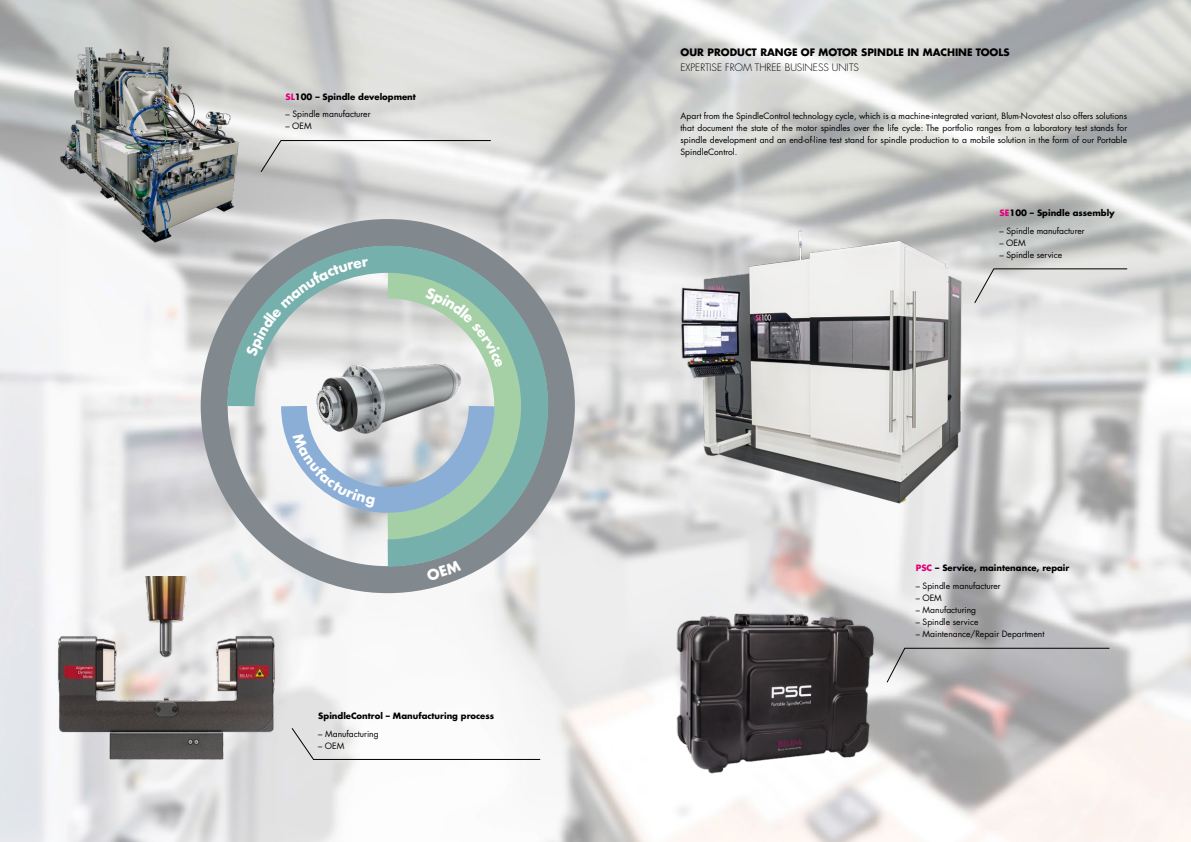
<style>
.page{position:relative;width:1191px;height:842px;background:#fff}
.page>*{position:absolute;margin:0;border:0;box-sizing:border-box;transform-origin:0 0}
.t1{font:700 10px "Futura LT Pro";color:#000}
.t2{font:300 10px "Futura LT Pro";color:#000}
.t3{font:8.5px/12px "Futura LT Pro";color:#000;text-align:justify}
.t4{font:700 8.5px "Futura LT Pro";color:#000}
.s1{color:#e2007a}
</style>
<div class="page">
<img style="left:0;top:0;width:1191px;height:842px">
<img style="left:0;top:48px;width:310px;height:216px">
<img style="left:610px;top:215px;width:456px;height:304px">
<img style="left:635px;top:574px;width:278px;height:218px">
<img style="left:50px;top:587px;width:253px;height:234px">
<img style="left:133px;top:576px;width:63px;height:91px">
<svg style="left:260px;top:140px;width:231px;height:32px"></svg>
<svg style="left:291px;top:727px;width:249px;height:33px"></svg>
<svg style="left:886px;top:648px;width:224px;height:35px;background:#b1b0b3"></svg>
<svg style="left:974px;top:268px;width:153px;height:36px;background:#dadad9"></svg>
<div style="left:201px;top:219px;width:374px;height:374px;border:27px solid #81898f;border-radius:50%"></div>
<svg style="left:214px;top:232px;width:348px;height:348px;background:#aab9b9"></svg>
<svg style="left:426px;top:560px;width:35px;height:21px"></svg>
<svg style="left:425px;top:287px;width:78px;height:81px;background:#b5d1be"></svg>
<svg style="left:268px;top:380px;width:239px;height:146px"></svg>
<svg style="left:246px;top:259px;width:122px;height:97px;background:#a7bcbb"></svg>
<p class="t4" style="left:285px;top:90px;width:132px"><span class="s1">SL</span>100 – Spindle development</p>
<p class="t3" style="left:285px;top:108px;width:87px">– Spindle manufacturer</p>
<p class="t3" style="left:285px;top:120px;width:28px">– OEM</p>
<p class="t4" style="left:318px;top:709px;width:177px">SpindleControl – Manufacturing process</p>
<p class="t3" style="left:318px;top:727px;width:62px">– Manufacturing</p>
<p class="t3" style="left:318px;top:739px;width:28px">– OEM</p>
<p class="t1" style="left:680px;top:45px;width:330px">OUR PRODUCT RANGE OF MOTOR SPINDLE IN MACHINE TOOLS</p>
<p class="t2" style="left:680px;top:61px;width:180px">EXPERTISE FROM THREE BUSINESS UNITS</p>
<p class="t3" style="left:680px;top:110px;width:448px">Apart from the SpindleControl technology cycle, which is a machine-integrated variant, Blum-Novotest also offers solutions that document the state of the motor spindles over the life cycle: The portfolio ranges from a laboratory test stands for spindle development and an end-of-line test stand for spindle production to a mobile solution in the form of our Portable SpindleControl.</p>
<p class="t4" style="left:999px;top:206px;width:117px"><span class="s1">SE</span>100 – Spindle assembly</p>
<p class="t3" style="left:999px;top:225px;width:87px">– Spindle manufacturer</p>
<p class="t3" style="left:999px;top:237px;width:28px">– OEM</p>
<p class="t3" style="left:999px;top:249px;width:64px">– Spindle service</p>
<p class="t4" style="left:915px;top:562px;width:155px"><span class="s1">PSC</span> – Service, maintenance, repair</p>
<p class="t3" style="left:915px;top:580px;width:87px">– Spindle manufacturer</p>
<p class="t3" style="left:915px;top:592px;width:28px">– OEM</p>
<p class="t3" style="left:915px;top:604px;width:62px">– Manufacturing</p>
<p class="t3" style="left:915px;top:616px;width:64px">– Spindle service</p>
<p class="t3" style="left:915px;top:628px;width:130px">– Maintenance/Repair Department</p>
</div>
